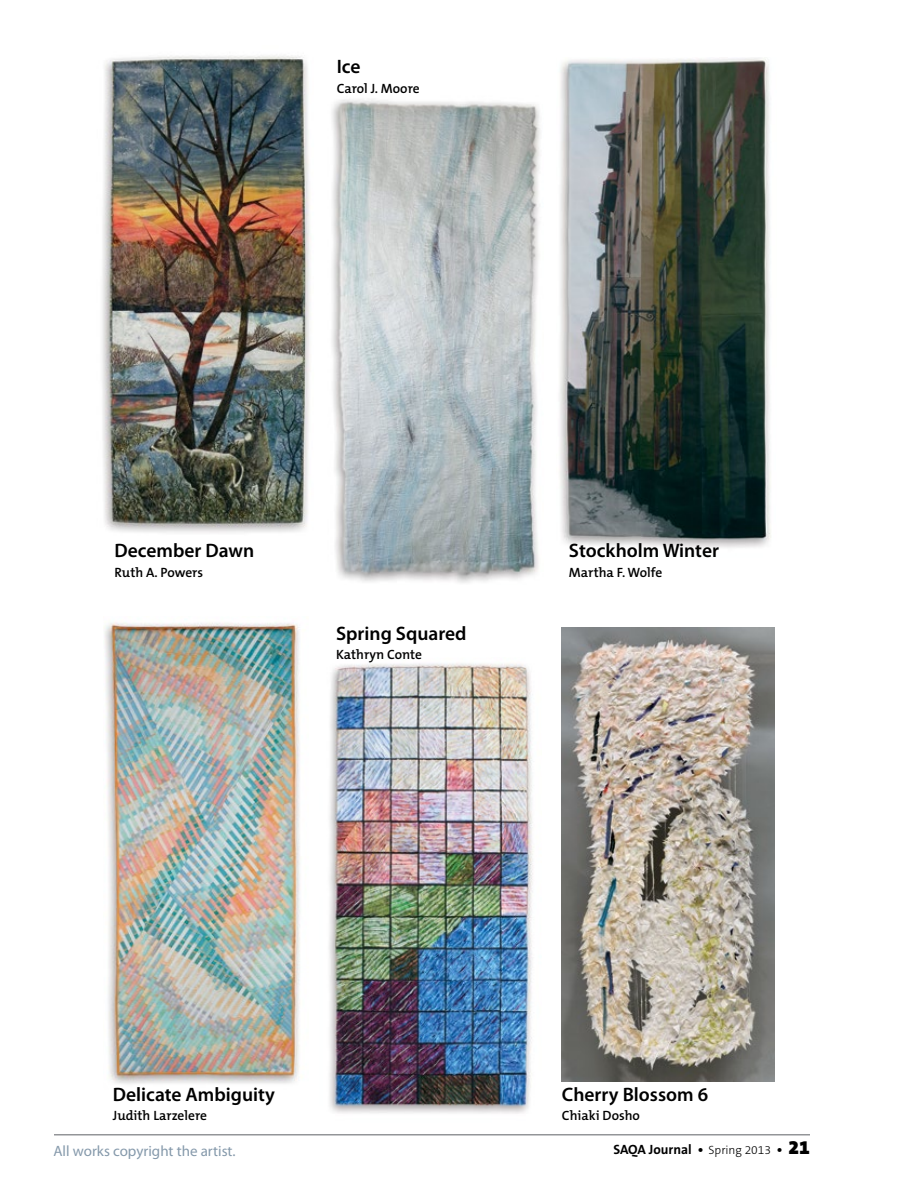
<style>
.page{position:relative;width:918px;height:1188px;background:#fff}
.page>*{position:absolute;margin:0;border:0;box-sizing:border-box;transform-origin:0 0}
.t1{font:600 19.5px "Myriad Pro";color:#000}
.t2{font:15px "Myriad Pro";color:#8599ab}
.t3{font:600 13.5px "The Mix B6";color:#000}
.t4{font:700 13.5px "The Sans B7";color:#000}
.s1{font-family:"The Sans B3";font-weight:300;font-size:12px}
.s2{font-family:"The Sans B9";font-weight:900;font-size:19.5px}
</style>
<div class="page">
<hr style="left:54px;top:1134px;width:756px;height:2px;background:#939598">
<img style="left:104px;top:622px;width:196px;height:462px">
<img style="left:102px;top:55px;width:208px;height:478px">
<img style="left:332px;top:99px;width:208px;height:484px">
<img style="left:559px;top:58px;width:212px;height:490px">
<img style="left:562px;top:627px;width:212px;height:454px">
<img style="left:329px;top:663px;width:204px;height:451px">
<h1 class="t1" style="left:337px;top:55px;width:25px">Ice</h1>
<p class="t3" style="left:337px;top:81px;width:85px">Carol J. Moore</p>
<h1 class="t1" style="left:115px;top:538px;width:141px">December Dawn</h1>
<p class="t3" style="left:115px;top:565px;width:90px">Ruth A. Powers</p>
<h1 class="t1" style="left:336px;top:621px;width:132px">Spring Squared</h1>
<p class="t3" style="left:336px;top:648px;width:88px">Kathryn Conte</p>
<h1 class="t1" style="left:569px;top:538px;width:152px">Stockholm Winter</h1>
<p class="t3" style="left:569px;top:565px;width:95px">Martha F. Wolfe</p>
<h1 class="t1" style="left:113px;top:1082px;width:163px">Delicate Ambiguity</h1>
<p class="t3" style="left:113px;top:1109px;width:96px">Judith Larzelere</p>
<h1 class="t1" style="left:562px;top:1082px;width:148px">Cherry Blossom 6</h1>
<p class="t3" style="left:562px;top:1109px;width:80px">Chiaki Dosho</p>
<p class="t2" style="left:53px;top:1141px;width:184px">All works copyright the artist.</p>
<p class="t4" style="left:613px;top:1143px;width:198px">SAQA Journal • <span class="s1">Spring 2013</span> • <span class="s2">21</span></p>
</div>
